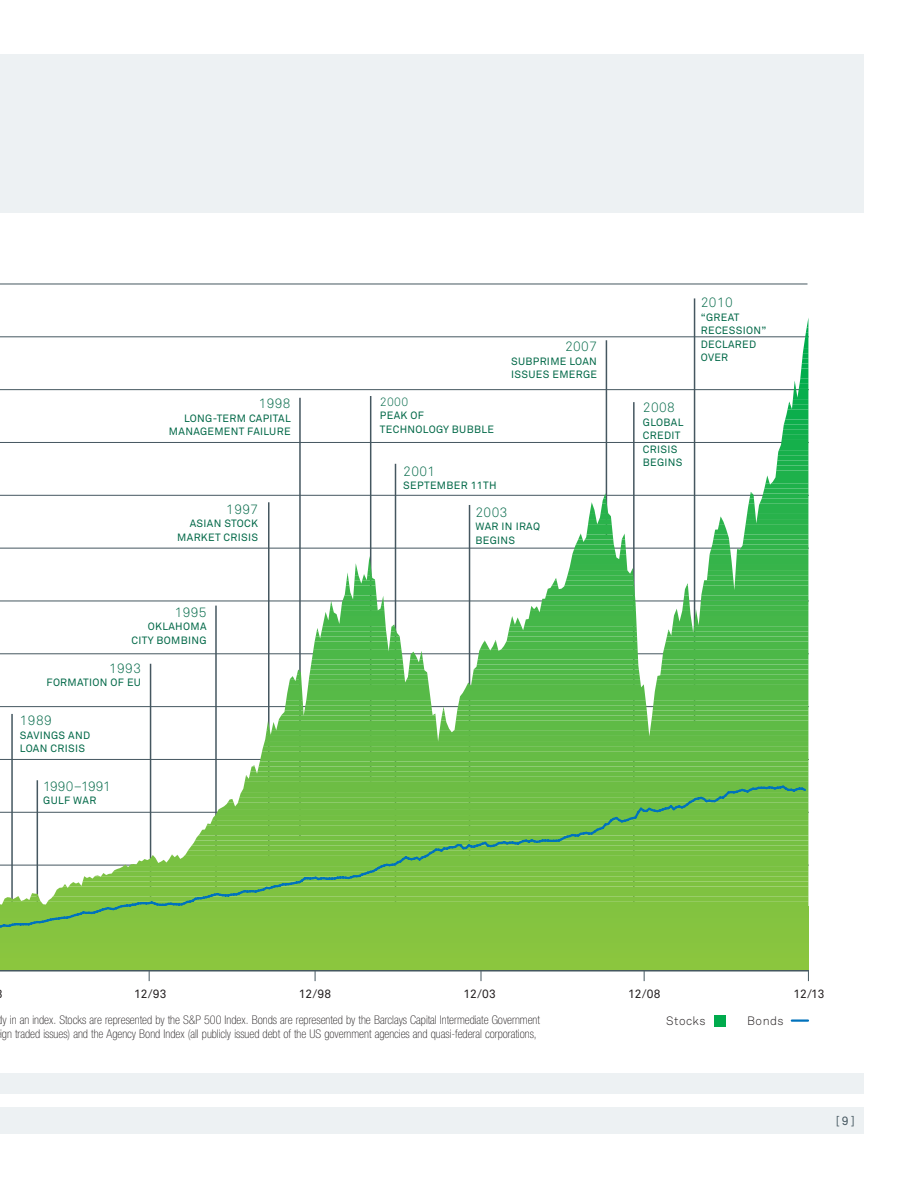
<style>
.page{position:relative;width:918px;height:1188px;background:#fff}
.page>*{position:absolute;margin:0;border:0;box-sizing:border-box;transform-origin:0 0}
.t1{font:13.5px "Akkurat Light Pro";letter-spacing:.03em;color:#006847}
.t2{font:13.5px "Akkurat Light Pro";letter-spacing:-.01em;color:#006847}
.t3{font:100 condensed 12px/13.5px "Helvetica Neue";color:#231f20}
.t4{font:12px "Akkurat Pro";color:#231f20}
.Tier_4__Chart_Header{font:12px "Akkurat Light Pro";letter-spacing:.04em;color:#231f20}
.t5{font:12px "Akkurat Light Pro";color:#006847}
.t6{font:12px "Akkurat Pro";color:#455760}
.t7{font:10.5px/13.5px "Akkurat Pro";letter-spacing:.03em;color:#006847}
</style>
<div class="page">
<div style="left:0;top:54px;width:864px;height:1040px;background:#edf1f3"></div>
<div style="left:0;top:1107px;width:864px;height:27px;background:#edf1f3"></div>
<div style="left:0;top:213px;width:882px;height:859px;background:#fff"></div>
<hr style="left:694px;top:298px;width:1px;height:424px;background:#455760">
<hr style="left:0;top:865px;width:809px;height:1px;background:#455760">
<hr style="left:0;top:548px;width:809px;height:1px;background:#455760">
<hr style="left:0;top:442px;width:809px;height:1px;background:#455760">
<hr style="left:0;top:654px;width:809px;height:1px;background:#455760">
<hr style="left:0;top:759px;width:809px;height:1px;background:#455760">
<hr style="left:0;top:337px;width:809px;height:1px;background:#455760">
<hr style="left:0;top:918px;width:809px;height:1px;background:#455760">
<hr style="left:0;top:601px;width:809px;height:1px;background:#455760">
<hr style="left:0;top:495px;width:809px;height:1px;background:#455760">
<hr style="left:0;top:706px;width:809px;height:1px;background:#455760">
<hr style="left:0;top:812px;width:809px;height:1px;background:#455760">
<hr style="left:0;top:389px;width:809px;height:1px;background:#455760">
<hr style="left:0;top:284px;width:808px;height:1px;background:#455760">
<hr style="left:0;top:968px;width:808px;height:3px;background:#8cc63e">
<div style="left:0;top:958px;width:808px;height:10px;background:#8bc63e"></div>
<div style="left:0;top:953px;width:808px;height:5px;background:#8ac53e"></div>
<div style="left:0;top:948px;width:808px;height:5px;background:#89c53f"></div>
<div style="left:0;top:943px;width:808px;height:5px;background:#88c53f"></div>
<div style="left:0;top:938px;width:808px;height:5px;background:#87c43f"></div>
<div style="left:0;top:927px;width:808px;height:11px;background:#86c43f"></div>
<div style="left:0;top:922px;width:808px;height:5px;background:#85c440"></div>
<div style="left:0;top:917px;width:808px;height:5px;background:#84c440"></div>
<div style="left:0;top:912px;width:808px;height:5px;background:#83c340"></div>
<div style="left:0;top:907px;width:808px;height:5px;background:#82c340"></div>
<hr style="left:0;top:970px;width:809px;height:2px;background:#455760">
<svg style="left:0;top:921px;width:37px;height:7px"></svg>
<svg style="left:37px;top:907px;width:87px;height:17px"></svg>
<svg style="left:0;top:317px;width:808px;height:590px"></svg>
<hr style="left:792px;top:1019px;width:16px;height:3px;background:#0072bc">
<div style="left:714px;top:1015px;width:12px;height:12px;background:#00ab4d"></div>
<p class="t1" style="left:259px;top:395px;width:33px">1998</p>
<p class="t7" style="left:169px;top:412px;width:123px;text-align:right">LONG-TERM CAPITAL<br>MANAGEMENT FAILURE</p>
<p class="t1" style="left:226px;top:501px;width:33px">1997</p>
<p class="t7" style="left:177px;top:517px;width:82px;text-align:right">ASIAN STOCK<br>MARKET CRISIS</p>
<p class="t1" style="left:175px;top:604px;width:33px">1995</p>
<p class="t7" style="left:131px;top:620px;width:77px;text-align:right">OKLAHOMA<br>CITY BOMBING</p>
<p class="t1" style="left:109px;top:660px;width:33px">1993</p>
<p class="t7" style="left:47px;top:676px;width:96px">FORMATION OF EU</p>
<p class="t1" style="left:20px;top:712px;width:33px">1989</p>
<p class="t7" style="left:20px;top:728px;width:72px">SAVINGS AND<br>LOAN CRISIS</p>
<p class="t2" style="left:43px;top:778px;width:69px">1990–1991</p>
<p class="t7" style="left:43px;top:794px;width:54px">GULF WAR</p>
<p class="t1" style="left:565px;top:339px;width:33px">2007</p>
<p class="t7" style="left:511px;top:355px;width:87px">SUBPRIME LOAN<br>ISSUES EMERGE</p>
<p class="t5" style="left:380px;top:394px;width:30px">2000</p>
<p class="t7" style="left:380px;top:409px;width:115px">PEAK OF<br>TECHNOLOGY BUBBLE</p>
<p class="t1" style="left:403px;top:463px;width:33px">2001</p>
<p class="t7" style="left:403px;top:479px;width:95px">SEPTEMBER 11TH</p>
<p class="t1" style="left:476px;top:504px;width:33px">2003</p>
<p class="t7" style="left:476px;top:520px;width:66px">WAR IN IRAQ<br>BEGINS</p>
<p class="t1" style="left:643px;top:399px;width:33px">2008</p>
<p class="t7" style="left:643px;top:416px;width:42px">GLOBAL<br>CREDIT<br>CRISIS<br>BEGINS</p>
<p class="t1" style="left:701px;top:295px;width:33px">2010</p>
<p class="t7" style="left:701px;top:311px;width:67px">“GREAT<br>RECESSION”<br>DECLARED<br>OVER</p>
<p class="t4" style="left:134px;top:987px;width:34px">12/93</p>
<p class="t4" style="left:299px;top:987px;width:34px">12/98</p>
<p class="t4" style="left:464px;top:987px;width:34px">12/03</p>
<p class="t4" style="left:628px;top:987px;width:34px">12/08</p>
<p class="t4" style="left:793px;top:987px;width:33px">12/13</p>
<p class="t3" style="left:0;top:1013px;width:541px">ly in an index. Stocks are represented by the S&amp;P 500 Index. Bonds are represented by the Barclays Capital Intermediate Government ign traded issues) and the Agency Bond Index (all publicly issued debt of the US government agencies and quasi-federal corporations,</p>
<p class="Tier_4__Chart_Header" style="left:666px;top:1014px;width:41px">Stocks</p>
<p class="Tier_4__Chart_Header" style="left:747px;top:1014px;width:38px">Bonds</p>
<p class="t6" style="left:836px;top:1114px;width:21px">[9]</p>
</div>
